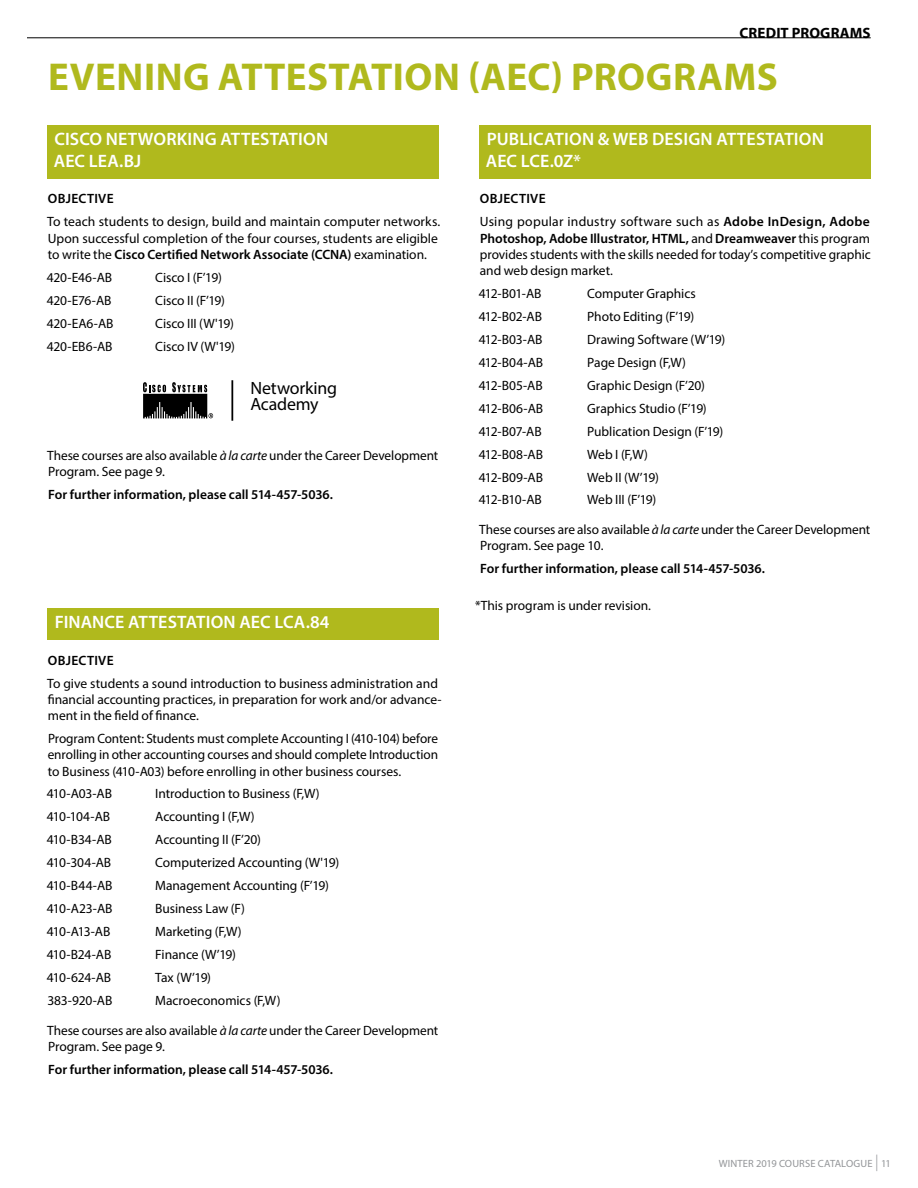
<style>
.page{position:relative;width:918px;height:1188px;background:#fff}
.page>*{position:absolute;margin:0;border:0;box-sizing:border-box;transform-origin:0 0}
.t1{font:700 39px "Myriad Pro";letter-spacing:.01em;color:#b0b91d}
.t2{font:600 18px/21.6px "Myriad Pro";letter-spacing:.01em;color:#fff}
.t3{font:17.85px/16px "Myriad Pro";letter-spacing:-.01em;color:#000}
.t4{font:700 15px "Myriad Pro";letter-spacing:.005em;color:#000}
.t5{font:13.5px/16.2px "Myriad Pro";letter-spacing:-.005em;color:#000}
.t6{font:600 13.5px "Myriad Pro";color:#000}
.t7{font:13.5px/23px "Myriad Pro";letter-spacing:.015em;color:#000}
.t8{font:600 13.5px "Myriad Pro";letter-spacing:.025em;color:#000}
.t9{font:10.5px "Myriad Pro";letter-spacing:.01em;color:#939598}
.s1{font-weight:600}
.s2{font-style:italic}
.s3{font-weight:300;font-size:16.5px}
</style>
<div class="page">
<hr style="left:27px;top:37px;width:844px;height:1px;background:#000">
<div style="left:47px;top:125px;width:392px;height:53px;background:#b0b91d"></div>
<div style="left:47px;top:608px;width:392px;height:32px;background:#b0b91d"></div>
<svg style="left:143px;top:415px;width:71px;height:4px"></svg>
<svg style="left:143px;top:382px;width:70px;height:36px"></svg>
<hr style="left:231px;top:380px;width:2px;height:41px;background:#000">
<div style="left:479px;top:125px;width:392px;height:53px;background:#b0b91d"></div>
<p class="t4" style="left:740px;top:23px;width:133px">CREDIT PROGRAMS</p>
<h1 class="t1" style="left:48px;top:51px;width:731px">EVENING ATTESTATION (AEC) PROGRAMS</h1>
<h2 class="t2" style="left:54px;top:128px;width:276px">CISCO NETWORKING ATTESTATION<br>AEC LEA.BJ</h2>
<p class="t8" style="left:48px;top:190px;width:67px">OBJECTIVE</p>
<p class="t5" style="left:47px;top:214px;width:395px">To teach students to design, build and maintain computer networks.<br>Upon successful completion of the four courses, students are eligible to write the <span class="s1">Cisco Certified Network Associate (CCNA)</span> examination.</p>
<p class="t5" style="left:47px;top:269px;width:67px">420-E46-AB</p>
<p class="t5" style="left:155px;top:269px;width:68px">Cisco I (F’19)</p>
<p class="t5" style="left:47px;top:292px;width:66px">420-E76-AB</p>
<p class="t5" style="left:155px;top:292px;width:71px">Cisco II (F’19)</p>
<p class="t5" style="left:47px;top:315px;width:68px">420-EA6-AB</p>
<p class="t5" style="left:155px;top:315px;width:80px">Cisco III (W'19)</p>
<p class="t5" style="left:47px;top:338px;width:67px">420-EB6-AB</p>
<p class="t5" style="left:155px;top:338px;width:81px">Cisco IV (W'19)</p>
<h3 class="t3" style="left:250px;top:379px;width:88px">Networking<br>Academy</h3>
<p class="t5" style="left:47px;top:447px;width:393px">These courses are also available <span class="s2">à la carte</span> under the Career Development<br>Program. See page 9.</p>
<p class="t6" style="left:48px;top:486px;width:286px">For further information, please call 514-457-5036.</p>
<h2 class="t2" style="left:486px;top:128px;width:340px">PUBLICATION &amp; WEB DESIGN ATTESTATION<br>AEC LCE.0Z*</h2>
<p class="t7" style="left:480px;top:187px;width:392px"><span class="s1">OBJECTIVE<br></span>Using popular industry software such as <span class="s1">Adobe InDesign, Adobe</span></p>
<p class="t5" style="left:480px;top:230px;width:393px;text-align:justify"><span class="s1">Photoshop, Adobe Illustrator, HTML,</span> and <span class="s1">Dreamweaver</span> this program provides students with the skills needed for today’s competitive graphic and web design market.</p>
<p class="t5" style="left:479px;top:285px;width:64px">412-B01-AB</p>
<p class="t5" style="left:587px;top:285px;width:110px">Computer Graphics</p>
<p class="t5" style="left:479px;top:308px;width:65px">412-B02-AB</p>
<p class="t5" style="left:587px;top:308px;width:109px">Photo Editing (F’19)</p>
<p class="t5" style="left:479px;top:331px;width:65px">412-B03-AB</p>
<p class="t5" style="left:587px;top:331px;width:140px">Drawing Software (W’19)</p>
<p class="t5" style="left:479px;top:354px;width:66px">412-B04-AB</p>
<p class="t5" style="left:587px;top:354px;width:100px">Page Design (F,W)</p>
<p class="t5" style="left:479px;top:377px;width:65px">412-B05-AB</p>
<p class="t5" style="left:587px;top:377px;width:119px">Graphic Design (F’20)</p>
<p class="t5" style="left:479px;top:400px;width:66px">412-B06-AB</p>
<p class="t5" style="left:587px;top:400px;width:121px">Graphics Studio (F’19)</p>
<p class="t5" style="left:479px;top:423px;width:64px">412-B07-AB</p>
<p class="t5" style="left:587px;top:423px;width:138px">Publication Design (F’19)</p>
<p class="t5" style="left:479px;top:446px;width:66px">412-B08-AB</p>
<p class="t5" style="left:587px;top:446px;width:62px">Web I (F,W)</p>
<p class="t5" style="left:479px;top:469px;width:66px">412-B09-AB</p>
<p class="t5" style="left:587px;top:469px;width:73px">Web II (W’19)</p>
<p class="t5" style="left:479px;top:492px;width:64px">412-B10-AB</p>
<p class="t5" style="left:587px;top:492px;width:71px">Web III (F’19)</p>
<p class="t5" style="left:479px;top:521px;width:393px">These courses are also available <span class="s2">à la carte</span> under the Career Development<br>Program. See page 10.</p>
<p class="t6" style="left:480px;top:560px;width:286px">For further information, please call 514-457-5036.</p>
<p class="t5" style="left:475px;top:597px;width:177px">*This program is under revision.</p>
<h2 class="t2" style="left:55px;top:611px;width:276px">FINANCE ATTESTATION AEC LCA.84</h2>
<p class="t8" style="left:48px;top:652px;width:67px">OBJECTIVE</p>
<p class="t5" style="left:47px;top:675px;width:396px">To give students a sound introduction to business administration and financial accounting practices, in preparation for work and/or advance&shy;ment in the field of finance.</p>
<p class="t5" style="left:48px;top:730px;width:392px;text-align:justify">Program Content: Students must complete Accounting I (410-104) before enrolling in other accounting courses and should complete Introduction to Business (410-A03) before enrolling in other business courses.</p>
<p class="t5" style="left:47px;top:786px;width:67px">410-A03-AB</p>
<p class="t5" style="left:155px;top:786px;width:166px">Introduction to Business (F,W)</p>
<p class="t5" style="left:47px;top:809px;width:65px">410-104-AB</p>
<p class="t5" style="left:155px;top:809px;width:101px">Accounting I (F,W)</p>
<p class="t5" style="left:47px;top:832px;width:66px">410-B34-AB</p>
<p class="t5" style="left:155px;top:832px;width:107px">Accounting II (F’20)</p>
<p class="t5" style="left:47px;top:854px;width:66px">410-304-AB</p>
<p class="t5" style="left:155px;top:854px;width:186px">Computerized Accounting (W'19)</p>
<p class="t5" style="left:47px;top:877px;width:67px">410-B44-AB</p>
<p class="t5" style="left:155px;top:877px;width:175px">Management Accounting (F’19)</p>
<p class="t5" style="left:47px;top:900px;width:67px">410-A23-AB</p>
<p class="t5" style="left:155px;top:900px;width:91px">Business Law (F)</p>
<p class="t5" style="left:47px;top:923px;width:65px">410-A13-AB</p>
<p class="t5" style="left:155px;top:923px;width:88px">Marketing (F,W)</p>
<p class="t5" style="left:47px;top:946px;width:66px">410-B24-AB</p>
<p class="t5" style="left:155px;top:946px;width:82px">Finance (W’19)</p>
<p class="t5" style="left:47px;top:969px;width:66px">410-624-AB</p>
<p class="t5" style="left:155px;top:969px;width:57px">Tax (W’19)</p>
<p class="t5" style="left:47px;top:992px;width:66px">383-920-AB</p>
<p class="t5" style="left:47px;top:985px;width:393px;line-height:29.7px;text-indent:108px">Macroeconomics (F,W)<br>These courses are also available <span class="s2">à la carte</span> under the Career Development</p>
<p class="t5" style="left:48px;top:1038px;width:118px">Program. See page 9.</p>
<p class="t6" style="left:48px;top:1061px;width:286px">For further information, please call 514-457-5036.</p>
<p class="t9" style="left:719px;top:1157px;width:174px">WINTER 2019 COURSE CATALOGUE <span class="s3">|</span> 11</p>
</div>
